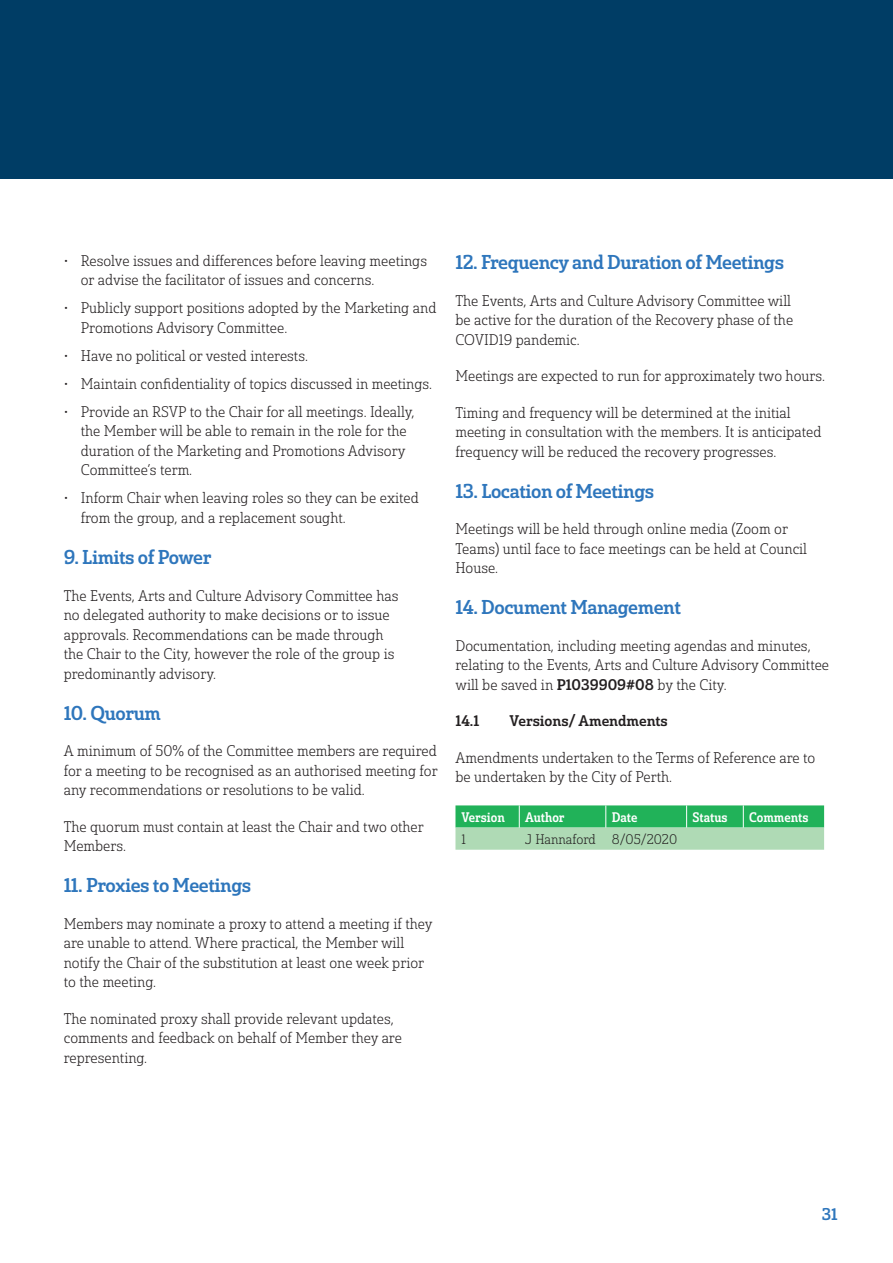
<style>
.page{position:relative;width:893px;height:1263px;background:#fff}
.page>*{position:absolute;margin:0;border:0;box-sizing:border-box;transform-origin:0 0}
.Heading_2{font:19.5px "Solitas Slab Nor Med";letter-spacing:-.02em;color:#2e76bc}
.Body_Copy{font:19.5px "Solitas Slab Nor Med";letter-spacing:-.02em;color:#2e76bc}
.t1{font:16.5px "Solitas Slab Nor Med";color:#2e76bc}
.Body_Copy-2{font:15px/19.5px "Solitas Slab Nor Lig";color:#231f20}
.Heading_3{font:15px "Solitas Slab Nor Med";color:#231f20}
.Body_Copy-3{font:13.5px "Solitas Slab Con Med";color:#fff}
.Body_Copy-4{font:13.5px "Solitas Slab Nor Lig";color:#231f20}
.s1{font-family:"Solitas Slab Nor Med"}
</style>
<div class="page">
<svg style="left:455px;top:805px;width:369px;height:45px;background:#6dc78a"></svg>
<div style="left:0;top:0;width:893px;height:178px;background:#003d65"></div>
<p class="Body_Copy-2" style="left:81px;top:251px;width:348px;text-indent:-17px">• Resolve issues and differences before leaving meetings or advise the facilitator of issues and concerns.</p>
<p class="Body_Copy-2" style="left:81px;top:299px;width:357px;text-indent:-17px">• Publicly support positions adopted by the Marketing and<br>Promotions Advisory Committee.</p>
<p class="Body_Copy-2" style="left:64px;top:346px;width:246px">• Have no political or vested interests.</p>
<p class="Body_Copy-2" style="left:64px;top:374px;width:370px">• Maintain confidentiality of topics discussed in meetings.</p>
<p class="Body_Copy-2" style="left:81px;top:402px;width:335px;text-indent:-17px">• Provide an RSVP to the Chair for all meetings. Ideally, the Member will be able to remain in the role for the duration of the Marketing and Promotions Advisory Committee’s term.</p>
<p class="Body_Copy-2" style="left:81px;top:489px;width:340px;text-indent:-17px">• Inform Chair when leaving roles so they can be exited from the group, and a replacement sought.</p>
<p class="Heading_2" style="left:64px;top:545px;width:149px">9. Limits of Power</p>
<p class="Body_Copy-2" style="left:64px;top:586px;width:336px">The Events, Arts and Culture Advisory Committee has no delegated authority to make decisions or to issue approvals. Recommendations can be made through the Chair to the City, however the role of the group is predominantly advisory.</p>
<p class="Heading_2" style="left:64px;top:700px;width:98px">10. Quorum</p>
<p class="Body_Copy-2" style="left:64px;top:741px;width:375px;text-align:justify">A minimum of 50% of the Committee members are required for a meeting to be recognised as an authorised meeting for any recommendations or resolutions to be valid.</p>
<p class="Body_Copy-2" style="left:64px;top:817px;width:362px">The quorum must contain at least the Chair and two other<br>Members.</p>
<p class="Body_Copy" style="left:64px;top:873px;width:189px">11. Proxies to Meetings</p>
<p class="Body_Copy-2" style="left:64px;top:914px;width:370px">Members may nominate a proxy to attend a meeting if they are unable to attend. Where practical, the Member will notify the Chair of the substitution at least one week prior to the meeting.</p>
<p class="Body_Copy-2" style="left:64px;top:1009px;width:340px">The nominated proxy shall provide relevant updates, comments and feedback on behalf of Member they are representing.</p>
<p class="Heading_2" style="left:455px;top:250px;width:330px">12. Frequency and Duration of Meetings</p>
<p class="Body_Copy-2" style="left:455px;top:291px;width:339px">The Events, Arts and Culture Advisory Committee will be active for the duration of the Recovery phase of the<br>COVID19 pandemic.</p>
<p class="Body_Copy-2" style="left:455px;top:367px;width:371px">Meetings are expected to run for approximately two hours.</p>
<p class="Body_Copy-2" style="left:455px;top:403px;width:368px">Timing and frequency will be determined at the initial meeting in consultation with the members. It is anticipated frequency will be reduced the recovery progresses.</p>
<p class="Heading_2" style="left:455px;top:479px;width:200px">13. Location of Meetings</p>
<p class="Body_Copy-2" style="left:455px;top:520px;width:353px">Meetings will be held through online media (Zoom or<br>Teams) until face to face meetings can be held at Council<br>House.</p>
<p class="Heading_2" style="left:455px;top:595px;width:227px">14. Document Management</p>
<p class="Body_Copy-2" style="left:455px;top:636px;width:375px">Documentation, including meeting agendas and minutes, relating to the Events, Arts and Culture Advisory Committee will be saved in <span class="s1">P1039909#08</span> by the City.</p>
<p class="Heading_3" style="left:455px;top:712px;width:25px">14.1</p>
<p class="Heading_3" style="left:509px;top:712px;width:160px">Versions/ Amendments</p>
<p class="Body_Copy-2" style="left:455px;top:748px;width:361px">Amendments undertaken to the Terms of Reference are to be undertaken by the City of Perth.</p>
<p class="Body_Copy-3" style="left:461px;top:808px;width:45px">Version</p>
<p class="Body_Copy-3" style="left:525px;top:808px;width:41px">Author</p>
<p class="Body_Copy-3" style="left:612px;top:808px;width:27px">Date</p>
<p class="Body_Copy-3" style="left:693px;top:808px;width:37px">Status</p>
<p class="Body_Copy-3" style="left:749px;top:808px;width:60px">Comments</p>
<p class="Body_Copy-4" style="left:461px;top:831px;width:6px">1</p>
<p class="Body_Copy-4" style="left:525px;top:831px;width:72px">J Hannaford</p>
<p class="Body_Copy-4" style="left:612px;top:831px;width:67px">8/05/2020</p>
<p class="t1" style="left:822px;top:1204px;width:17px">31</p>
</div>
